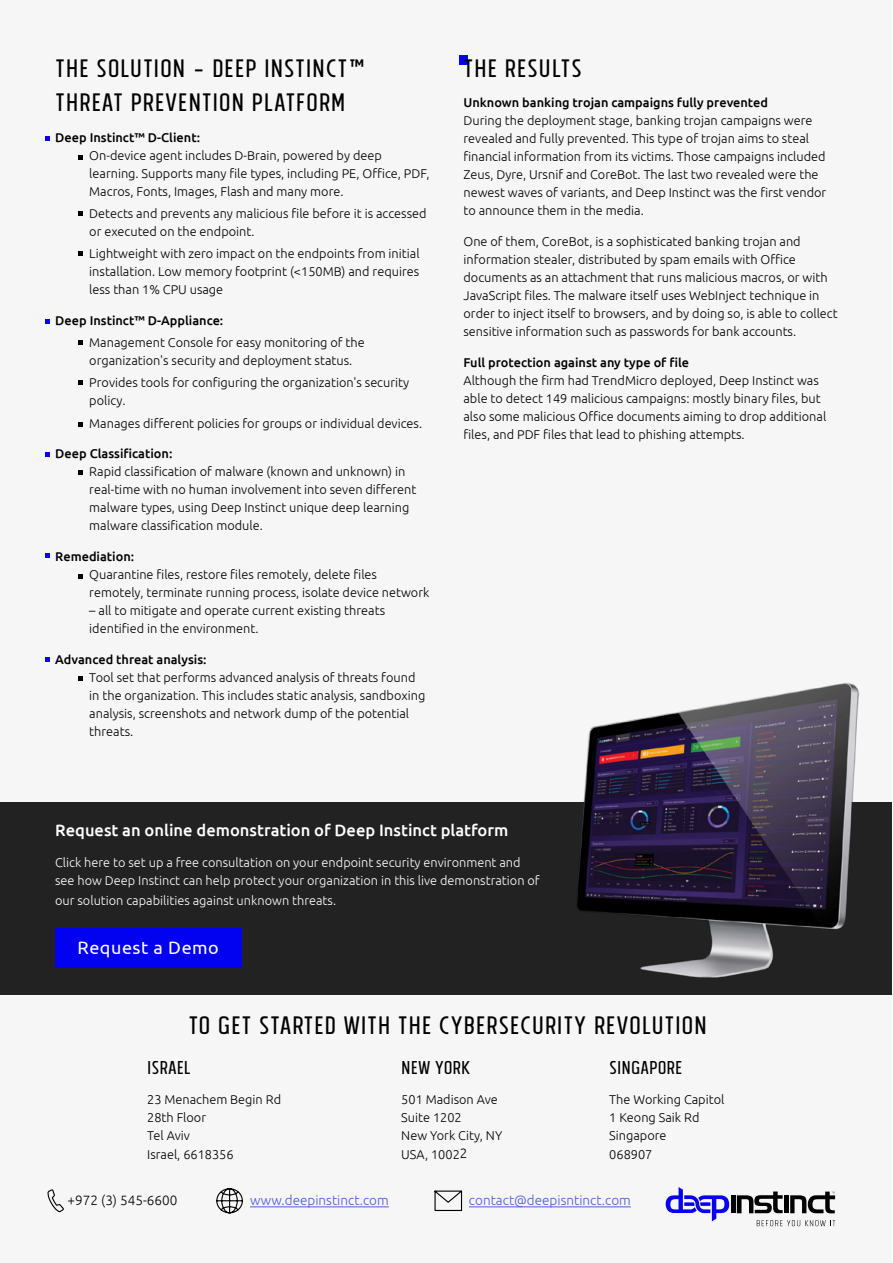
<style>
.page{position:relative;width:893px;height:1263px;background:#fff}
.page>*{position:absolute;margin:0;border:0;box-sizing:border-box;transform-origin:0 0}
.t1{font:28.5px/34.2px "Tolyer No 3";letter-spacing:.02em;color:#000}
.t2{font:21px "Tolyer No 3";color:#000}
.t3{font:18px "Ubuntu";letter-spacing:.03em;color:#fff}
.t4{font:500 16.5px "Ubuntu";color:#fff}
.t5{font:300 13.5px "Ubuntu";color:#4f5cd6}
.t6{font:300 13.5px "Ubuntu";color:#000}
.t7{font:300 12.75px/18px "Ubuntu";color:#000}
.t8{font:300 12.75px/18px "Ubuntu";color:#fff}
.t9{font:500 12.75px "Ubuntu";color:#000}
.s1{font-size:13.5px}
</style>
<div class="page">
<div style="left:1px;top:0;width:891px;height:1263px;background:#f7f6f7"></div>
<div style="left:459px;top:55px;width:9px;height:10px;background:#0800ed"></div>
<svg style="left:45px;top:136px;width:4px;height:4px"></svg>
<svg style="left:78px;top:155px;width:4px;height:5px"></svg>
<svg style="left:78px;top:212px;width:4px;height:4px"></svg>
<svg style="left:78px;top:251px;width:4px;height:4px"></svg>
<svg style="left:78px;top:340px;width:4px;height:5px"></svg>
<svg style="left:78px;top:380px;width:4px;height:5px"></svg>
<svg style="left:78px;top:422px;width:4px;height:4px"></svg>
<svg style="left:78px;top:471px;width:4px;height:4px"></svg>
<svg style="left:78px;top:574px;width:4px;height:4px"></svg>
<svg style="left:78px;top:676px;width:4px;height:4px"></svg>
<svg style="left:45px;top:319px;width:4px;height:4px"></svg>
<svg style="left:45px;top:452px;width:4px;height:4px"></svg>
<svg style="left:45px;top:554px;width:4px;height:4px"></svg>
<svg style="left:45px;top:657px;width:4px;height:4px"></svg>
<hr style="left:250px;top:1206px;width:139px;height:1px;background:#4f5cd6">
<hr style="left:469px;top:1206px;width:162px;height:1px;background:#4f5cd6">
<hr style="left:731px;top:1195px;width:4px;height:18px;background:#000">
<div style="left:784px;top:1195px;width:5px;height:18px;background:#000"></div>
<svg style="left:737px;top:1191px;width:46px;height:22px"></svg>
<svg style="left:666px;top:1187px;width:63px;height:34px"></svg>
<svg style="left:790px;top:1191px;width:45px;height:22px"></svg>
<svg style="left:757px;top:1220px;width:78px;height:6px"></svg>
<svg style="left:216px;top:1188px;width:27px;height:26px"></svg>
<svg style="left:434px;top:1190px;width:29px;height:21px"></svg>
<svg style="left:47px;top:1189px;width:17px;height:23px"></svg>
<div style="left:0;top:802px;width:891px;height:193px;background:#222223"></div>
<img style="left:577px;top:683px;width:282px;height:295px">
<div style="left:55px;top:928px;width:186px;height:39px;background:#0201f0"></div>
<h1 class="t1" style="left:55px;top:51px;width:312px">THE SOLUTION - DEEP INSTINCTTM<br>THREAT PREVENTION PLATFORM</h1>
<p class="t9" style="left:55px;top:129px;width:146px">Deep Instinct™ D-Client:</p>
<p class="t7" style="left:89px;top:146px;width:342px">On-device agent includes D-Brain, powered by deep learning. Supports many file types, including PE, Office, PDF,<br>Macros, Fonts, Images, Flash and many more.</p>
<p class="t7" style="left:89px;top:204px;width:339px">Detects and prevents any malicious file before it is accessed or executed on the endpoint.</p>
<p class="t7" style="left:89px;top:244px;width:332px;text-align:justify">Lightweight with zero impact on the endpoints from initial installation. Low memory footprint (&lt;150MB) and requires less than 1% CPU usage</p>
<p class="t9" style="left:55px;top:312px;width:170px">Deep Instinct™ D-Appliance:</p>
<p class="t7" style="left:89px;top:333px;width:277px">Management Console for easy monitoring of the organization s' security and deployment status.</p>
<p class="t7" style="left:89px;top:374px;width:321px">Provides tools for configuring the organization s' security policy.</p>
<p class="t7" style="left:89px;top:414px;width:334px">Manages different policies for groups or individual devices.</p>
<p class="t9" style="left:55px;top:446px;width:119px">Deep Classification:</p>
<p class="t7" style="left:89px;top:463px;width:329px">Rapid classification of malware (known and unknown) in real-time with no human involvement into seven different malware types, using Deep Instinct unique deep learning malware classification module.</p>
<p class="t9" style="left:55px;top:549px;width:80px">Remediation:</p>
<p class="t7" style="left:89px;top:565px;width:342px">Quarantine files, restore files remotely, delete files remotely, terminate running process, isolate device network</p>
<p class="t7" style="left:89px;top:601px;width:297px">– all to mitigate and operate current existing threats identified in the environment.</p>
<p class="t9" style="left:55px;top:651px;width:153px">Advanced threat analysis:</p>
<p class="t7" style="left:89px;top:668px;width:337px">Tool set that performs advanced analysis of threats found in the organization. This includes static analysis, sandboxing analysis, screenshots and network dump of the potential threats.</p>
<h1 class="t1" style="left:463px;top:51px;width:120px">THE RESULTS</h1>
<p class="t9" style="left:463px;top:95px;width:306px">Unknown banking trojan campaigns fully prevented</p>
<p class="t7" style="left:463px;top:112px;width:364px">During the deployment stage, banking trojan campaigns were revealed and fully prevented. This type of trojan aims to steal financial information from its victims. Those campaigns included Zeus, Dyre, Ursnif and CoreBot. The last two revealed were the newest waves of variants, and Deep Instinct was the first vendor to announce them in the media.</p>
<p class="t7" style="left:463px;top:232px;width:376px">One of them, CoreBot is, a sophisticated banking trojan and information stealer, distributed by spam emails with Office documents as an attachment that runs malicious macros, or with JavaScript files. The malware itself uses WebInject technique in order to inject itself to browsers, and by doing so is, able to collect sensitive information such as passwords for bank accounts.</p>
<p class="t9" style="left:463px;top:354px;width:227px">Full protection against any type of file</p>
<p class="t7" style="left:463px;top:371px;width:364px">Although the firm had TrendMicro deployed, Deep Instinct was able to detect 149 malicious campaigns: mostly binary files, but also some malicious Office documents aiming to drop additional files, and PDF files that lead to phishing attempts.</p>
<p class="t4" style="left:55px;top:820px;width:455px">Request an online demonstration of Deep Instinct platform</p>
<p class="t8" style="left:55px;top:853px;width:486px">Click here to set up a free consultation on your endpoint security environment and see how Deep Instinct can help protect your organization in this live demonstration of</p>
<p class="t8" style="left:55px;top:891px;width:282px">our solution capabilities against unknown threats.</p>
<h3 class="t3" style="left:78px;top:936px;width:143px">Request a Demo</h3>
<h1 class="t1" style="left:188px;top:1007px;width:520px">TO GET STARTED WITH THE CYBERSECURITY REVOLUTION</h1>
<h2 class="t2" style="left:147px;top:1055px;width:45px">ISRAEL</h2>
<p class="t7" style="left:147px;top:1090px;width:135px">23 Menachem Begin Rd<br>28th Floor<br>Tel Aviv<br>Israel, 6618356</p>
<h2 class="t2" style="left:401px;top:1055px;width:70px">NEW YORK</h2>
<p class="t7" style="left:401px;top:1090px;width:102px">501 Madison Ave<br>Suite 1202<br>New York City, NY<br>USA, 1002<span class="s1">2</span></p>
<h2 class="t2" style="left:609px;top:1055px;width:75px">SINGAPORE</h2>
<p class="t7" style="left:609px;top:1090px;width:117px">The Working Capitol<br>1 Keong Saik Rd<br>Singapore<br>068907</p>
<p class="t6" style="left:68px;top:1192px;width:111px">+972 3( ) 545-6600</p>
<p class="t5" style="left:250px;top:1192px;width:140px">www.deepinstinct.com</p>
<p class="t5" style="left:469px;top:1192px;width:163px">contact@deepisntinct.com</p>
</div>
